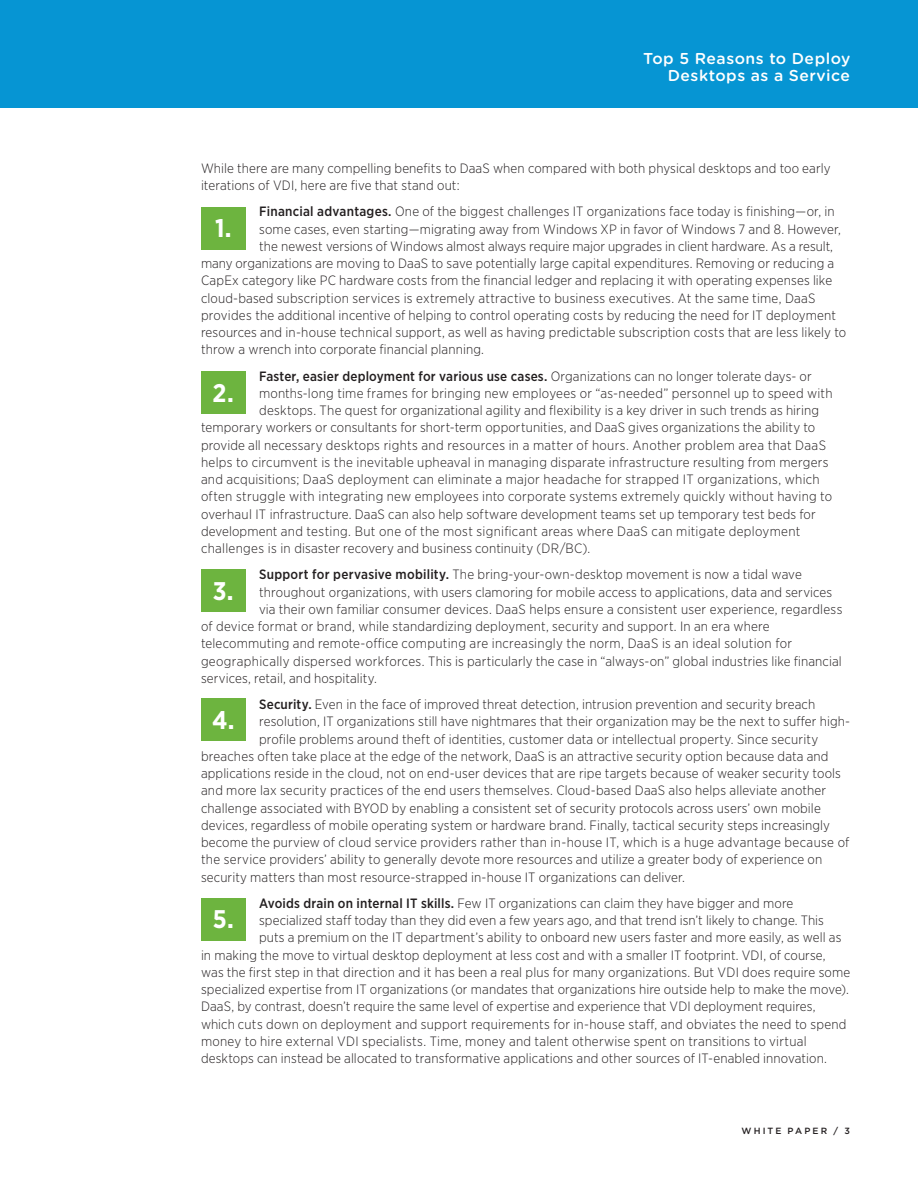
<style>
.page{position:relative;width:918px;height:1188px;background:#fff}
.page>*{position:absolute;margin:0;border:0;box-sizing:border-box;transform-origin:0 0}
._5a_Body{font:700 25.5px "Gotham Narrow";color:#fff}
.t1{font:500 15.75px/17.2px "Gotham Rounded";letter-spacing:.03em;color:#fff;text-align:right}
._5a_Body-2{font:300 13.5px/17.2px "Gotham Narrow";letter-spacing:.01em;color:#231f20}
._5a_Body-3{font:500 13.5px "Gotham Narrow";letter-spacing:.015em;color:#231f20}
.t2{font:500 9px "Gotham";letter-spacing:.23em;color:#231f20}
.s1{font-weight:500}
.s2{font-weight:300}
</style>
<div class="page">
<div style="left:0;top:0;width:918px;height:108px;background:#0695d3"></div>
<div style="left:201px;top:207px;width:45px;height:43px;background:#6db43f"></div>
<div style="left:201px;top:371px;width:45px;height:43px;background:#6db43f"></div>
<div style="left:201px;top:569px;width:45px;height:43px;background:#6db43f"></div>
<div style="left:201px;top:698px;width:45px;height:43px;background:#6db43f"></div>
<div style="left:201px;top:898px;width:45px;height:43px;background:#6db43f"></div>
<p class="t1" style="left:643px;top:49px;width:209px">Top 5 Reasons to Deploy<br>Desktops as a Service</p>
<p class="_5a_Body-2" style="left:201px;top:159px;width:631px">While there are many compelling benefits to DaaS when compared with both physical desktops and too early iterations of VDI, here are five that stand out:</p>
<p class="_5a_Body-2" style="left:259px;top:203px;width:577px"><span class="s1">Financial advantages.</span> One of the biggest challenges IT organizations face today is finishing—or, in</p>
<p class="_5a_Body-2" style="left:259px;top:220px;width:583px">some cases, even starting—migrating away from Windows XP in favor of Windows 7 and 8. However,</p>
<p class="_5a_Body-2" style="left:259px;top:237px;width:575px">the newest versions of Windows almost always require major upgrades in client hardware. As a result,</p>
<p class="_5a_Body-2" style="left:201px;top:254px;width:635px">many organizations are moving to DaaS to save potentially large capital expenditures. Removing or reducing a</p>
<p class="_5a_Body-2" style="left:201px;top:272px;width:633px">CapEx category like PC hardware costs from the financial ledger and replacing it with operating expenses like</p>
<p class="_5a_Body-2" style="left:201px;top:289px;width:616px">cloud-based subscription services is extremely attractive to business executives. At the same time, DaaS</p>
<p class="_5a_Body-2" style="left:201px;top:306px;width:636px">provides the additional incentive of helping to control operating costs by reducing the need for IT deployment</p>
<p class="_5a_Body-2" style="left:201px;top:323px;width:647px">resources and in-house technical support, as well as having predictable subscription costs that are less likely to</p>
<p class="_5a_Body-2" style="left:201px;top:341px;width:285px">throw a wrench into corporate financial planning.</p>
<p class="_5a_Body-3" style="left:259px;top:367px;width:554px">Faster, easier deployment for various use cases. <span class="s2">Organizations can no longer tolerate days- or</span></p>
<p class="_5a_Body-2" style="left:259px;top:384px;width:575px">months-long time frames for bringing new employees or “as-needed” personnel up to speed with</p>
<p class="_5a_Body-2" style="left:259px;top:401px;width:561px">desktops. The quest for organizational agility and flexibility is a key driver in such trends as hiring</p>
<p class="_5a_Body-2" style="left:201px;top:419px;width:616px">temporary workers or consultants for short-term opportunities, and DaaS gives organizations the ability to</p>
<p class="_5a_Body-2" style="left:201px;top:436px;width:627px">provide all necessary desktops rights and resources in a matter of hours. Another problem area that DaaS</p>
<p class="_5a_Body-2" style="left:201px;top:453px;width:629px">helps to circumvent is the inevitable upheaval in managing disparate infrastructure resulting from mergers</p>
<p class="_5a_Body-2" style="left:201px;top:470px;width:620px">and acquisitions; DaaS deployment can eliminate a major headache for strapped IT organizations, which</p>
<p class="_5a_Body-2" style="left:201px;top:488px;width:633px">often struggle with integrating new employees into corporate systems extremely quickly without having to</p>
<p class="_5a_Body-2" style="left:201px;top:505px;width:616px">overhaul IT infrastructure. DaaS can also help software development teams set up temporary test beds for</p>
<p class="_5a_Body-2" style="left:201px;top:522px;width:601px">development and testing. But one of the most significant areas where DaaS can mitigate deployment</p>
<p class="_5a_Body-2" style="left:201px;top:539px;width:391px">challenges is in disaster recovery and business continuity (DR/BC).</p>
<p class="_5a_Body-2" style="left:259px;top:566px;width:544px"><span class="s1">Support for pervasive mobility.</span> The bring-your-own-desktop movement is now a tidal wave</p>
<p class="_5a_Body-2" style="left:259px;top:583px;width:575px">throughout organizations, with users clamoring for mobile access to applications, data and services</p>
<p class="_5a_Body-2" style="left:259px;top:600px;width:585px">via their own familiar consumer devices. DaaS helps ensure a consistent user experience, regardless</p>
<p class="_5a_Body-2" style="left:201px;top:617px;width:570px">of device format or brand, while standardizing deployment, security and support. In an era where</p>
<p class="_5a_Body-2" style="left:201px;top:635px;width:593px">telecommuting and remote-office computing are increasingly the norm, DaaS is an ideal solution for</p>
<p class="_5a_Body-2" style="left:201px;top:652px;width:642px">geographically dispersed workforces. This is particularly the case in “always-on” global industries like financial</p>
<p class="_5a_Body-2" style="left:201px;top:669px;width:177px">services, retail, and hospitality.</p>
<p class="_5a_Body-2" style="left:259px;top:695px;width:558px"><span class="s1">Security.</span> Even in the face of improved threat detection, intrusion prevention and security breach</p>
<p class="_5a_Body-2" style="left:259px;top:713px;width:592px">resolution, IT organizations still have nightmares that their organization may be the next to suffer high-</p>
<p class="_5a_Body-2" style="left:259px;top:730px;width:561px">profile problems around theft of identities, customer data or intellectual property. Since security</p>
<p class="_5a_Body-2" style="left:201px;top:747px;width:629px">breaches often take place at the edge of the network, DaaS is an attractive security option because data and</p>
<p class="_5a_Body-2" style="left:201px;top:764px;width:642px">applications reside in the cloud, not on end-user devices that are ripe targets because of weaker security tools</p>
<p class="_5a_Body-2" style="left:201px;top:782px;width:627px">and more lax security practices of the end users themselves. Cloud-based DaaS also helps alleviate another</p>
<p class="_5a_Body-2" style="left:201px;top:799px;width:621px">challenge associated with BYOD by enabling a consistent set of security protocols across users’ own mobile</p>
<p class="_5a_Body-2" style="left:201px;top:816px;width:631px">devices, regardless of mobile operating system or hardware brand. Finally, tactical security steps increasingly</p>
<p class="_5a_Body-2" style="left:201px;top:833px;width:650px">become the purview of cloud service providers rather than in-house IT, which is a huge advantage because of</p>
<p class="_5a_Body-2" style="left:201px;top:851px;width:623px">the service providers’ ability to generally devote more resources and utilize a greater body of experience on</p>
<p class="_5a_Body-2" style="left:201px;top:868px;width:485px">security matters than most resource-strapped in-house IT organizations can deliver.</p>
<p class="_5a_Body-2" style="left:259px;top:894px;width:536px"><span class="s1">Avoids drain on internal IT skills.</span> Few IT organizations can claim they have bigger and more</p>
<p class="_5a_Body-2" style="left:259px;top:911px;width:566px">specialized staff today than they did even a few years ago, and that trend isn’t likely to change. This</p>
<p class="_5a_Body-2" style="left:259px;top:929px;width:584px">puts a premium on the IT department’s ability to onboard new users faster and more easily, as well as</p>
<p class="_5a_Body-2" style="left:201px;top:946px;width:626px">in making the move to virtual desktop deployment at less cost and with a smaller IT footprint. VDI, of course,</p>
<p class="_5a_Body-2" style="left:201px;top:963px;width:651px">was the first step in that direction and it has been a real plus for many organizations. But VDI does require some</p>
<p class="_5a_Body-2" style="left:201px;top:980px;width:650px">specialized expertise from IT organizations (or mandates that organizations hire outside help to make the move).</p>
<p class="_5a_Body-2" style="left:201px;top:998px;width:616px">DaaS, by contrast, doesn’t require the same level of expertise and experience that VDI deployment requires,</p>
<p class="_5a_Body-2" style="left:201px;top:1015px;width:647px">which cuts down on deployment and support requirements for in-house staff, and obviates the need to spend</p>
<p class="_5a_Body-2" style="left:201px;top:1032px;width:607px">money to hire external VDI specialists. Time, money and talent otherwise spent on transitions to virtual</p>
<p class="_5a_Body-2" style="left:201px;top:1049px;width:628px">desktops can instead be allocated to transformative applications and other sources of IT-enabled innovation.</p>
<p class="_5a_Body" style="left:215px;top:212px;width:18px">1.</p>
<p class="_5a_Body" style="left:213px;top:376px;width:23px">2.</p>
<p class="_5a_Body" style="left:213px;top:574px;width:22px">3.</p>
<p class="_5a_Body" style="left:212px;top:703px;width:24px">4.</p>
<p class="_5a_Body" style="left:213px;top:903px;width:22px">5.</p>
<p class="t2" style="left:742px;top:1125px;width:110px">WHITE PAPER / 3</p>
</div>
